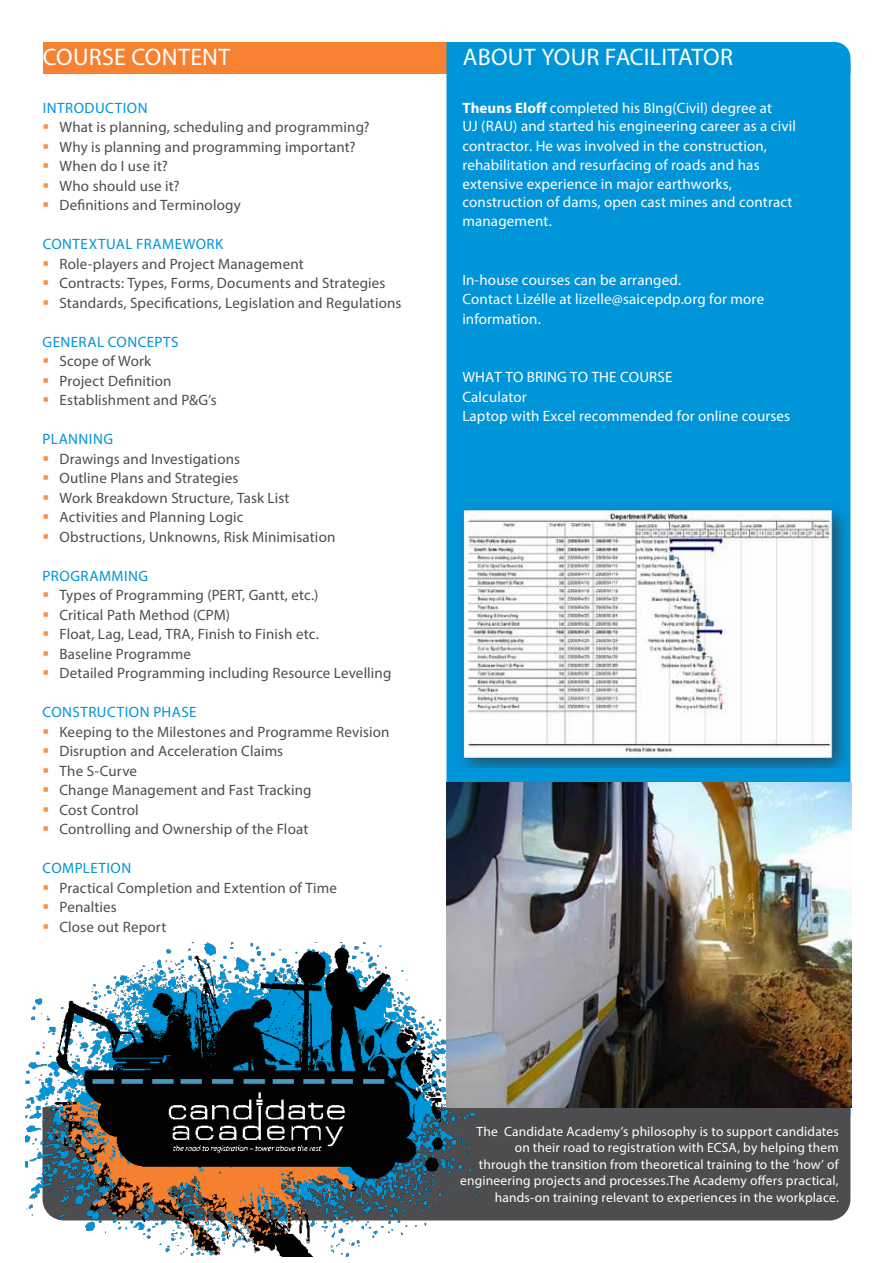
<style>
.page{position:relative;width:893px;height:1263px;background:#fff}
.page>*{position:absolute;margin:0;border:0;box-sizing:border-box;transform-origin:0 0}
.t1{font:24px "Myriad Pro";letter-spacing:.01em;color:#fff}
.t2{font:15px/19.5px "Myriad Pro";letter-spacing:.01em;color:#4d4d4f}
.t3{font:15px/18.9px "Myriad Pro";letter-spacing:.01em;color:#fff}
.t4{font:15px "Myriad Pro";letter-spacing:.035em;color:#0094d9}
.t5{font:13.5px/16.5px "Myriad Pro";letter-spacing:.015em;color:#fff;text-align:right}
.s1{font-weight:700}
</style>
<div class="page">
<div style="left:446px;top:74px;width:404px;height:708px;background:#0094d9"></div>
<div style="left:43px;top:42px;width:403px;height:32px;background:#f58131"></div>
<div style="left:446px;top:42px;width:404px;height:32px;background:#0094d9"></div>
<div style="left:491px;top:1107px;width:359px;height:113px;background:#4d4d4f"></div>
<img style="left:25px;top:943px;width:466px;height:314px">
<img style="left:446px;top:782px;width:405px;height:325px">
<img style="left:451px;top:497px;width:399px;height:270px">
<h1 class="t1" style="left:43px;top:42px;width:189px">COURSE CONTENT</h1>
<p class="t4" style="left:43px;top:98px;width:106px">INTRODUCTION</p>
<p class="t2" style="left:60px;top:117px;width:312px">What is planning, scheduling and programming?<br>Why is planning and programming important?<br>When do I use it?<br>Who should use it?<br>Definitions and Terminology</p>
<p class="t4" style="left:43px;top:235px;width:182px">CONTEXTUAL FRAMEWORK</p>
<p class="t2" style="left:60px;top:253px;width:343px">Role-players and Project Management<br>Contracts: Types, Forms, Documents and Strategies<br>Standards, Specifications, Legislation and Regulations</p>
<p class="t4" style="left:43px;top:332px;width:137px">GENERAL CONCEPTS</p>
<p class="t2" style="left:60px;top:351px;width:159px">Scope of Work<br>Project Definition<br>Establishment and P&amp;G’s</p>
<p class="t4" style="left:43px;top:430px;width:72px">PLANNING</p>
<p class="t2" style="left:59px;top:448px;width:277px">Drawings and Investigations<br>Outline Plans and Strategies<br>Work Breakdown Structure, Task List Activities and Planning Logic<br>Obstructions, Unknowns, Risk Minimisation</p>
<p class="t4" style="left:43px;top:566px;width:107px">PROGRAMMING</p>
<p class="t2" style="left:59px;top:585px;width:333px">Types of Programming (PERT, Gantt, etc.)<br>Critical Path Method (CPM)<br>Float, Lag, Lead, TRA, Finish to Finish etc.<br>Baseline Programme<br>Detailed Programming including Resource Levelling</p>
<p class="t4" style="left:43px;top:703px;width:155px">CONSTRUCTION PHASE</p>
<p class="t2" style="left:59px;top:721px;width:331px">Keeping to the Milestones and Programme Revision<br>Disruption and Acceleration Claims<br>The S-Curve<br>Change Management and Fast Tracking<br>Cost Control<br>Controlling and Ownership of the Float</p>
<p class="t4" style="left:43px;top:859px;width:90px">COMPLETION</p>
<p class="t2" style="left:59px;top:877px;width:279px">Practical Completion and Extention of Time<br>Penalties<br>Close out Report</p>
<h1 class="t1" style="left:463px;top:42px;width:272px">ABOUT YOUR FACILITATOR</h1>
<p class="t3" style="left:462px;top:99px;width:335px;line-height:18px"><span class="s1">Theuns Eloff</span> completed his BIng(Civil) degree at<br>UJ (RAU) and started his engineering career as a civil</p>
<p class="t3" style="left:462px;top:136px;width:331px">contractor. He was involved in the construction, rehabilitation and resurfacing of roads and has extensive experience in major earthworks, construction of dams, open cast mines and contract management.</p>
<p class="t3" style="left:462px;top:270px;width:303px;line-height:19.5px">In-house courses can be arranged.<br>Contact Lizélle at lizelle@saicepdp.org for more information.</p>
<p class="t3" style="left:462px;top:367px;width:329px;line-height:19.5px">WHAT TO BRING TO THE COURSE<br>Calculator<br>Laptop with Excel recommended for online courses</p>
<p class="t5" style="left:460px;top:1123px;width:380px">The Candidate Academy’s philosophy is to support candidates on their road to registration with ECSA, by helping them<br>through the transition from theoretical training to the ‘how’ of engineering projects and processes.The Academy offers practical, hands-on training relevant to experiences in the workplace.</p>
</div>
